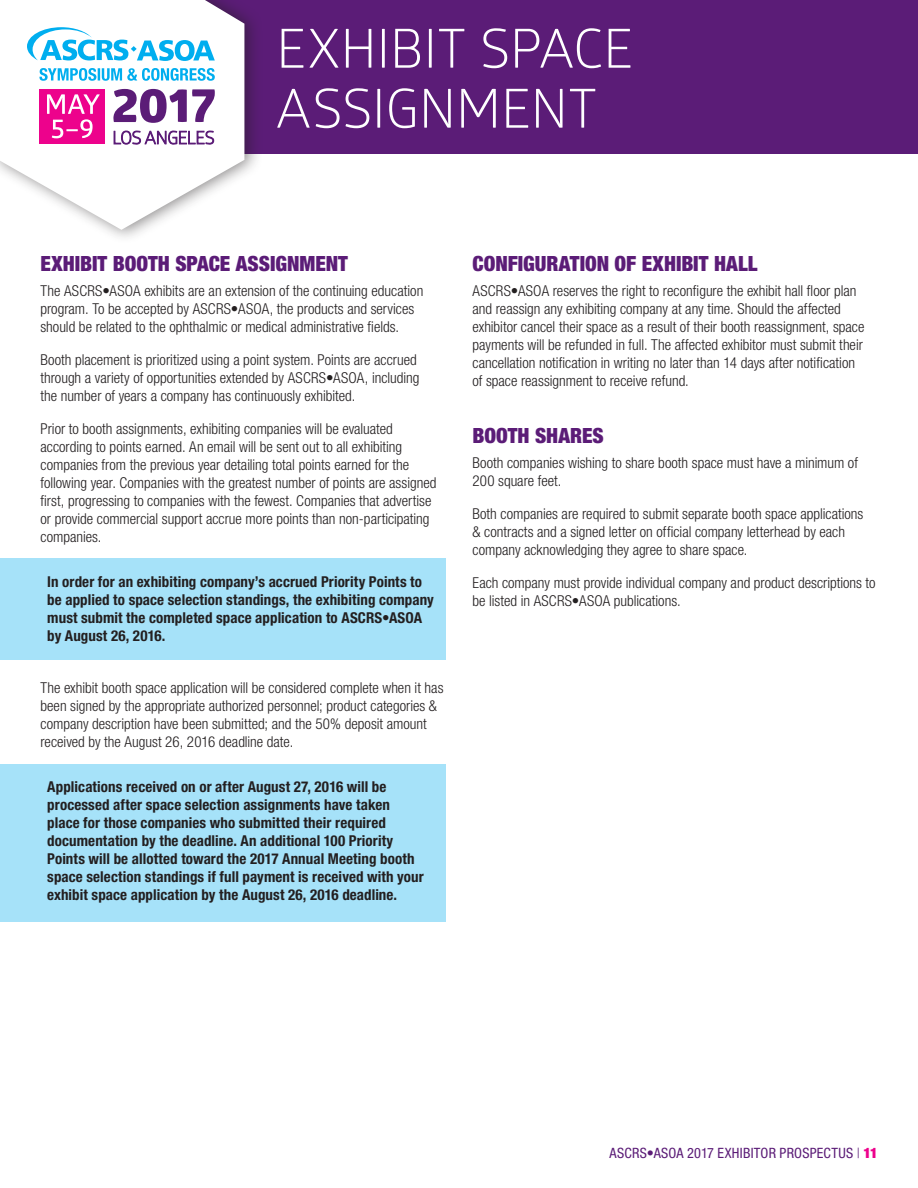
<style>
.page{position:relative;width:918px;height:1188px;background:#fff}
.page>*{position:absolute;margin:0;border:0;box-sizing:border-box;transform-origin:0 0}
.t1{font:54px/60px "Glober";letter-spacing:-.005em;color:#fff}
.t2{font:900 condensed 21px "Helvetica Neue LT Std";color:#5b1c77}
.t3{font:300 condensed 15px/18px "Helvetica Neue LT Std";color:#231f20}
.t4{font:700 condensed 15px/18px "Helvetica Neue LT Std";letter-spacing:.005em;color:#231f20}
.t5{font:condensed 14.25px "Helvetica Neue LT Std";letter-spacing:.015em;color:#5b1c77}
.s1{font-weight:300}
.s2{font-weight:900;color:#ed028c}
</style>
<div class="page">
<div style="left:0;top:0;width:918px;height:154px;background:#5b1c77"></div>
<div style="left:0;top:0;width:263px;height:244px;background:#231f20;opacity:.55"></div>
<svg style="left:0;top:0;width:244px;height:230px;fill:#fff"></svg>
<div style="left:39px;top:89px;width:66px;height:55px;background:#ed028c"></div>
<svg style="left:39px;top:68px;width:176px;height:13px;background:#7fd6f6"></svg>
<svg style="left:27px;top:27px;width:188px;height:34px;background:#a8e3f9"></svg>
<svg style="left:113px;top:89px;width:102px;height:34px"></svg>
<svg style="left:47px;top:94px;width:53px;height:44px"></svg>
<svg style="left:113px;top:130px;width:101px;height:18px"></svg>
<div style="left:0;top:559px;width:446px;height:101px;background:#a6e2f9"></div>
<div style="left:0;top:764px;width:446px;height:158px;background:#a6e2f9"></div>
<p class="t1" style="left:276px;top:16px;width:359px">EXHIBIT SPACE<br>ASSIGNMENT</p>
<p class="t2" style="left:40px;top:251px;width:309px">EXHIBIT BOOTH SPACE ASSIGNMENT</p>
<p class="t3" style="left:40px;top:282px;width:384px">The ASCRS•ASOA exhibits are an extension of the continuing education program. To be accepted by ASCRS•ASOA, the products and services should be related to the ophthalmic or medical administrative fields.</p>
<p class="t3" style="left:40px;top:351px;width:380px">Booth placement is prioritized using a point system. Points are accrued through a variety of opportunities extended by ASCRS•ASOA, including</p>
<p class="t3" style="left:40px;top:387px;width:316px">the number of years a company has continuously exhibited.</p>
<p class="t3" style="left:40px;top:420px;width:397px">Prior to booth assignments, exhibiting companies will be evaluated according to points earned. An email will be sent out to all exhibiting companies from the previous year detailing total points earned for the following year. Companies with the greatest number of points are assigned first, progressing to companies with the fewest. Companies that advertise or provide commercial support accrue more points than non-participating companies.</p>
<p class="t4" style="left:47px;top:573px;width:388px">In order for an exhibiting company’s accrued Priority Points to be applied to space selection standings, the exhibiting company must submit the completed space application to ASCRS•ASOA</p>
<p class="t4" style="left:47px;top:627px;width:120px">by August 26, 2016.</p>
<p class="t3" style="left:40px;top:679px;width:405px">The exhibit booth space application will be considered complete when it has been signed by the appropriate authorized personnel; product categories &amp; company description have been submitted; and the 50% deposit amount received by the August 26, 2016 deadline date.</p>
<p class="t4" style="left:47px;top:777px;width:344px">Applications received on or after August 27, 2016 will be processed after space selection assignments have taken</p>
<p class="t4" style="left:47px;top:813px;width:348px">place for those companies who submitted their required documentation by the deadline. An additional 100 Priority</p>
<p class="t4" style="left:47px;top:849px;width:378px">Points will be allotted toward the 2017 Annual Meeting booth space selection standings if full payment is received with your exhibit space application by the August 26, 2016 deadline.</p>
<p class="t2" style="left:472px;top:251px;width:287px">CONFIGURATION OF EXHIBIT HALL</p>
<p class="t3" style="left:472px;top:282px;width:393px">ASCRS•ASOA reserves the right to reconfigure the exhibit hall floor plan and reassign any exhibiting company at any time. Should the affected exhibitor cancel their space as a result of their booth reassignment, space payments will be refunded in full. The affected exhibitor must submit their cancellation notification in writing no later than 14 days after notification</p>
<p class="t3" style="left:472px;top:372px;width:218px">of space reassignment to receive refund.</p>
<p class="t2" style="left:472px;top:423px;width:133px">BOOTH SHARES</p>
<p class="t3" style="left:472px;top:454px;width:387px">Booth companies wishing to share booth space must have a minimum of<br>200 square feet.</p>
<p class="t3" style="left:472px;top:505px;width:392px">Both companies are required to submit separate booth space applications &amp; contracts and a signed letter on official company letterhead by each company acknowledging they agree to share space.</p>
<p class="t3" style="left:472px;top:574px;width:405px">Each company must provide individual company and product descriptions to be listed in ASCRS•ASOA publications.</p>
<p class="t5" style="left:610px;top:1144px;width:269px">ASCRS•ASOA 2017 EXHIBITOR PROSPECTUS <span class="s1">|</span> <span class="s2">11</span></p>
</div>
